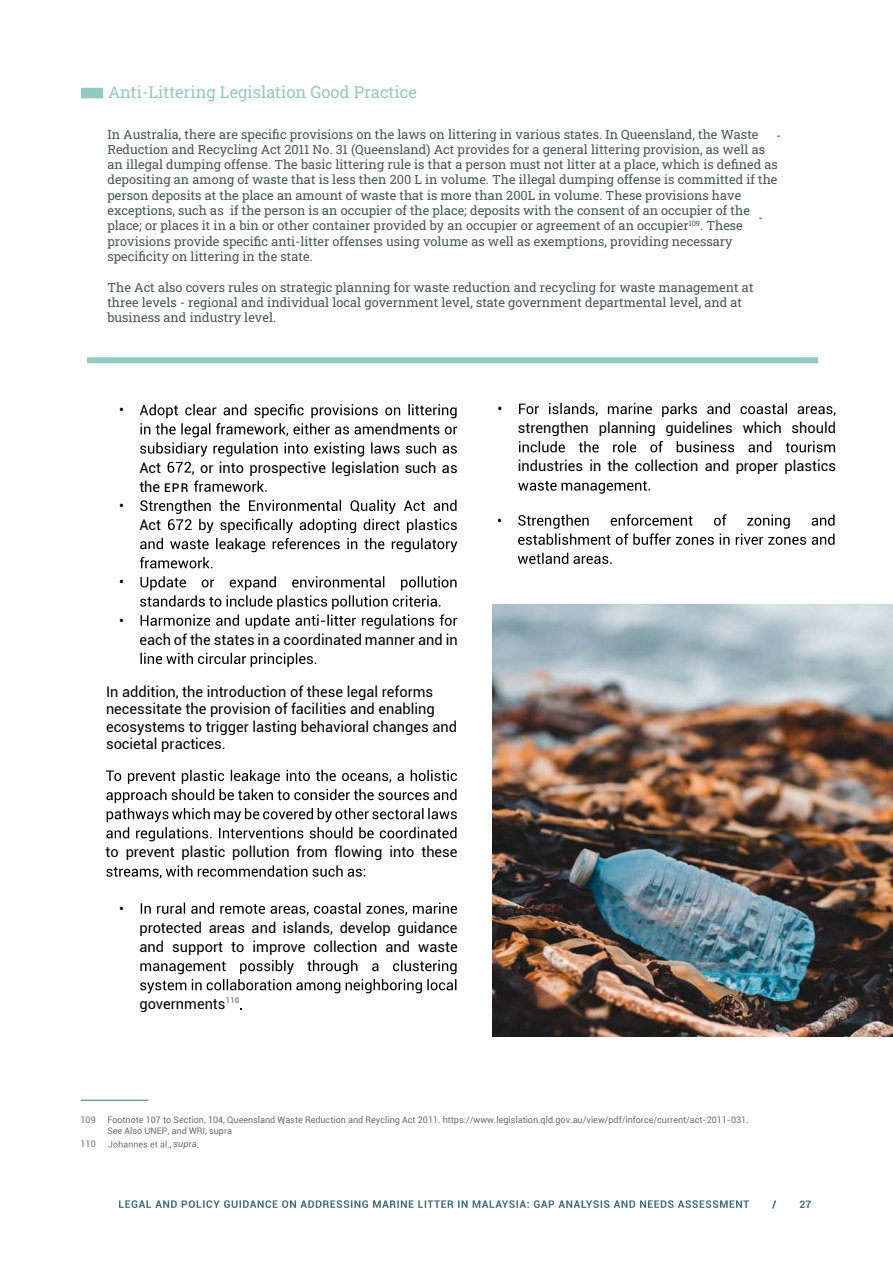
<style>
.page{position:relative;width:893px;height:1263px;background:#fff}
.page>*{position:absolute;margin:0;border:0;box-sizing:border-box;transform-origin:0 0}
.t1{font:16.5px "Roboto Slab";color:#91cac1}
.t2{font:14.7px/17.5px "Roboto";color:#000}
.t3{font:12.75px/15.3px "Roboto Slab";color:#475657}
.t4{font:700 10.2px "Roboto";color:#436f79}
.t5{font:9px/10.8px "Roboto";color:#6d6e71}
.t6{font:italic 9px "Roboto";color:#6d6e71}
.s1{font-weight:500;font-size:12px}
</style>
<div class="page">
<svg style="left:119px;top:1200px;width:657px;height:8px"></svg>
<hr style="left:81px;top:1100px;width:68px;height:1px;background:#436f79">
<svg style="left:108px;top:1140px;width:63px;height:8px"></svg>
<div style="left:81px;top:88px;width:22px;height:10px;background:#91cac1"></div>
<div style="left:87px;top:357px;width:731px;height:6px;background:#91cac1"></div>
<svg style="left:140px;top:404px;width:317px;height:69px"></svg>
<svg style="left:194px;top:480px;width:73px;height:12px"></svg>
<svg style="left:140px;top:500px;width:317px;height:68px"></svg>
<svg style="left:140px;top:576px;width:317px;height:53px"></svg>
<svg style="left:140px;top:653px;width:176px;height:14px"></svg>
<svg style="left:106px;top:770px;width:351px;height:71px"></svg>
<svg style="left:106px;top:865px;width:259px;height:13px"></svg>
<svg style="left:141px;top:903px;width:10px;height:11px"></svg>
<svg style="left:157px;top:902px;width:300px;height:13px"></svg>
<svg style="left:140px;top:960px;width:317px;height:33px"></svg>
<svg style="left:519px;top:403px;width:316px;height:14px"></svg>
<svg style="left:519px;top:441px;width:316px;height:11px"></svg>
<svg style="left:518px;top:481px;width:132px;height:13px"></svg>
<svg style="left:518px;top:514px;width:316px;height:31px"></svg>
<svg style="left:518px;top:553px;width:94px;height:11px"></svg>
<img style="left:492px;top:604px;width:401px;height:432px">
<p class="t1" style="left:108px;top:81px;width:311px">Anti-Littering Legislation Good Practice</p>
<p class="t3" style="left:107px;top:126px;width:672px">In Australia, there are specific provisions on the laws on littering in various states. In Queensland, the Waste Reduction and Recycling Act 2011 No. 31 (Queensland) Act provides for a general littering provision, as well as an illegal dumping offense. The basic littering rule is that a person must not litter at a place, which is defined as depositing an among of waste that is less then 200 L in volume. The illegal dumping offense is committed if the person deposits at the place an amount of waste that is more than 200L in volume. These provisions have exceptions, such as if the person is an occupier of the place; deposits with the consent of an occupier of the place; or places it in a bin or other container provided by an occupier or agreement of an occupier<sup>109</sup>. These provisions provide specific anti-litter offenses using volume as well as exemptions, providing necessary specificity on littering in the state.</p>
<p class="t3" style="left:107px;top:279px;width:648px">The Act also covers rules on strategic planning for waste reduction and recycling for waste management at three levels - regional and individual local government level, state government departmental level, and at business and industry level.</p>
<p class="t3" style="left:776px;top:127px;width:6px">-</p>
<p class="t3" style="left:758px;top:210px;width:6px">-</p>
<p class="t2" style="left:119px;top:401px;width:6px">•</p>
<p class="t2" style="left:119px;top:496px;width:6px">•</p>
<p class="t2" style="left:139px;top:458px;width:23px">Act</p>
<p class="t2" style="left:192px;top:458px;width:267px">, or into prospective legislation such as</p>
<p class="t2" style="left:139px;top:477px;width:51px">the <span class="s1">EPR</span></p>
<p class="t2" style="left:139px;top:515px;width:23px">Act</p>
<p class="t2" style="left:119px;top:573px;width:6px">•</p>
<p class="t2" style="left:119px;top:611px;width:6px">•</p>
<p class="t2" style="left:139px;top:630px;width:320px">each of the states in a coordinated manner and in</p>
<p class="t2" style="left:106px;top:682px;width:353px">In addition, the introduction of these legal reforms necessitate the provision of facilities and enabling ecosystems to trigger lasting behavioral changes and societal practices.</p>
<p class="t2" style="left:106px;top:843px;width:353px">to prevent plastic pollution from flowing into these</p>
<p class="t2" style="left:119px;top:899px;width:6px">•</p>
<p class="t2" style="left:139px;top:917px;width:320px;line-height:19.2px">protected areas and islands, develop guidance and support to improve collection and waste</p>
<p class="t2" style="left:139px;top:995px;width:102px">governments<sup>110</sup></p>
<p class="t2" style="left:498px;top:399px;width:6px">•</p>
<p class="t2" style="left:518px;top:419px;width:320px">strengthen planning guidelines which should</p>
<p class="t2" style="left:518px;top:457px;width:320px">industries in the collection and proper plastics</p>
<p class="t2" style="left:497px;top:511px;width:6px">•</p>
<p class="t5" style="left:81px;top:1114px;width:17px">109</p>
<p class="t5" style="left:81px;top:1138px;width:17px">110</p>
<p class="t5" style="left:107px;top:1114px;width:643px">Footnote 107 to Section, 104, Queensland Waste Reduction and Reycling Act 2011. https://www.legislation.qld.gov.au/view/pdf/inforce/current/act-2011-031.<br>See Also UNEP, and WRI, supra</p>
<p class="t6" style="left:174px;top:1138px;width:25px">supra</p>
<p class="t4" style="left:799px;top:1197px;width:13px">27</p>
</div>
